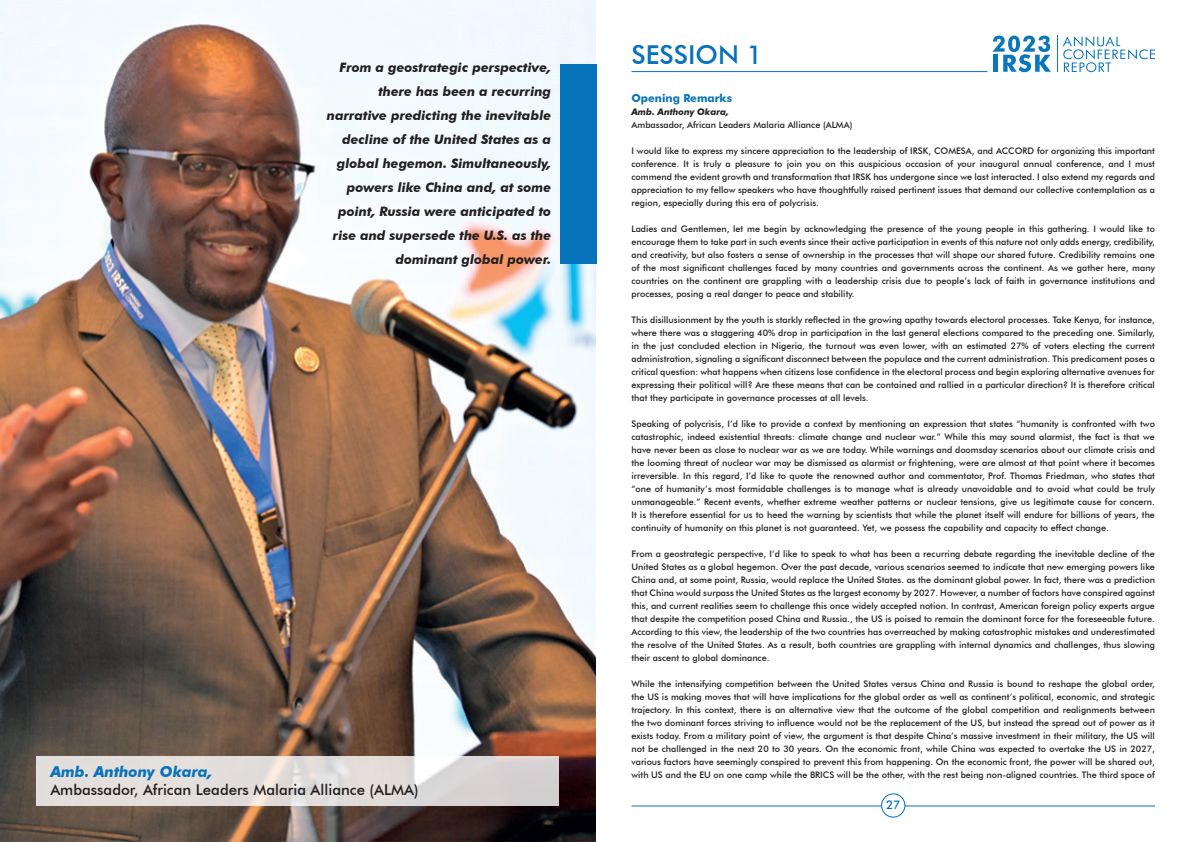
<style>
.page{position:relative;width:1191px;height:842px;background:#fff}
.page>*{position:absolute;margin:0;border:0;box-sizing:border-box;transform-origin:0 0}
.Title_Text{font:500 26px "Futura BT";color:#0672b9}
.Body_Text{font:500 15px "Futura BT";color:#231f20}
.Body_Text-2{font:italic 700 15px "Futura BT";color:#0672b9}
.Body_Text-3{font:italic 700 13px/24px "Futura BT";color:#231f20;text-align:right}
.t1{font:500 12px "Futura BT";color:#0672b9}
.Body_BLUE_Text_Tiltl{font:700 11px "Futura BT";color:#0672b9}
.Body_Text-4{font:500 9px/13px "Futura BT";color:#231f20;text-align:justify}
.Body_Text-5{font:italic 700 9px "Futura BT";color:#231f20}
</style>
<div class="page">
<svg style="left:992px;top:36px;width:59px;height:36px"></svg>
<hr style="left:1057px;top:36px;width:1px;height:36px;background:#0976bd">
<svg style="left:1063px;top:36px;width:92px;height:36px"></svg>
<hr style="left:631px;top:71px;width:356px;height:1px;background:#0672b9">
<hr style="left:631px;top:805px;width:524px;height:1px;background:#0672b9">
<div style="left:881px;top:794px;width:24px;height:23px;background:#fff;border-radius:50%"></div>
<div style="left:881px;top:793px;width:24px;height:25px;border:1px solid #0672b9;border-radius:50%"></div>
<img style="left:0;top:0;width:595px;height:841px">
<div style="left:560px;top:64px;width:37px;height:199px;background:#0672b9"></div>
<svg style="left:36px;top:756px;width:522px;height:50px;background:#e0dcda"></svg>
<p class="Title_Text" style="left:631px;top:39px;width:133px">SESSION 1</p>
<p class="Body_BLUE_Text_Tiltl" style="left:631px;top:92px;width:102px">Opening Remarks</p>
<p class="Body_Text-5" style="left:631px;top:107px;width:99px">Amb. Anthony Okara,</p>
<p class="Body_Text-4" style="left:631px;top:119px;width:222px">Ambassador, African Leaders Malaria Alliance (ALMA)</p>
<p class="Body_Text-4" style="left:631px;top:145px;width:525px">I would like to express my sincere appreciation to the leadership of IRSK, COMESA, and ACCORD for organizing this important conference. It is truly a pleasure to join you on this auspicious occasion of your inaugural annual conference, and I must commend the evident growth and transformation that IRSK has undergone since we last interacted. I also extend my regards and appreciation to my fellow speakers who have thoughtfully raised pertinent issues that demand our collective contemplation as a region, especially during this era of polycrisis.</p>
<p class="Body_Text-4" style="left:631px;top:223px;width:525px">Ladies and Gentlemen, let me begin by acknowledging the presence of the young people in this gathering. I would like to encourage them to take part in such events since their active participation in events of this nature not only adds energy, credibility, and creativity, but also fosters a sense of ownership in the processes that will shape our shared future. Credibility remains one of the most significant challenges faced by many countries and governments across the continent. As we gather here, many countries on the continent are grappling with a leadership crisis due to people’s lack of faith in governance institutions and processes, posing a real danger to peace and stability.</p>
<p class="Body_Text-4" style="left:631px;top:314px;width:525px">This disillusionment by the youth is starkly reflected in the growing apathy towards electoral processes. Take Kenya, for instance, where there was a staggering 40% drop in participation in the last general elections compared to the preceding one. Similarly, in the just concluded election in Nigeria, the turnout was even lower, with an estimated 27% of voters electing the current administration, signaling a significant disconnect between the populace and the current administration. This predicament poses a critical question: what happens when citizens lose confidence in the electoral process and begin exploring alternative avenues for expressing their political will? Are these means that can be contained and rallied in a particular direction? It is therefore critical that they participate in governance processes at all levels.</p>
<p class="Body_Text-4" style="left:631px;top:418px;width:525px">Speaking of polycrisis, I’d like to provide a context by mentioning an expression that states “humanity is confronted with two catastrophic, indeed existential threats: climate change and nuclear war.” While this may sound alarmist, the fact is that we have never been as close to nuclear war as we are today. While warnings and doomsday scenarios about our climate crisis and the looming threat of nuclear war may be dismissed as alarmist or frightening, were are almost at that point where it becomes irreversible. In this regard, I’d like to quote the renowned author and commentator, Prof. Thomas Friedman, who states that “one of humanity’s most formidable challenges is to manage what is already unavoidable and to avoid what could be truly unmanageable.” Recent events, whether extreme weather patterns or nuclear tensions, give us legitimate cause for concern.<br>It is therefore essential for us to heed the warning by scientists that while the planet itself will endure for billions of years, the continuity of humanity on this planet is not guaranteed. Yet, we possess the capability and capacity to effect change.</p>
<p class="Body_Text-4" style="left:631px;top:548px;width:525px">From a geostrategic perspective, I’d like to speak to what has been a recurring debate regarding the inevitable decline of the United States as a global hegemon. Over the past decade, various scenarios seemed to indicate that new emerging powers like China and, at some point, Russia, would replace the United States. as the dominant global power. In fact, there was a prediction that China would surpass the United States as the largest economy by 2027. However, a number of factors have conspired against this, and current realities seem to challenge this once widely accepted notion. In contrast, American foreign policy experts argue that despite the competition posed China and Russia., the US is poised to remain the dominant force for the foreseeable future.<br>According to this view, the leadership of the two countries has overreached by making catastrophic mistakes and underestimated the resolve of the United States. As a result, both countries are grappling with internal dynamics and challenges, thus slowing their ascent to global dominance.</p>
<p class="Body_Text-4" style="left:631px;top:678px;width:525px">While the intensifying competition between the United States versus China and Russia is bound to reshape the global order, the US is making moves that will have implications for the global order as well as continent’s political, economic, and strategic trajectory. In this context, there is an alternative view that the outcome of the global competition and realignments between the two dominant forces striving to influence would not be the replacement of the US, but instead the spread out of power as it exists today. From a military point of view, the argument is that despite China’s massive investment in their military, the US will not be challenged in the next 20 to 30 years. On the economic front, while China was expected to overtake the US in 2027, various factors have seemingly conspired to prevent this from happening. On the economic front, the power will be shared out,</p>
<p class="Body_Text-3" style="left:327px;top:56px;width:226px">From a geostrategic perspective, there has been a recurring narrative predicting the inevitable decline of the United States as a global hegemon. Simultaneously, powers like China and, at some point, Russia were anticipated to rise and supersede the U.S. as the dominant global power.</p>
<p class="Body_Text-2" style="left:50px;top:763px;width:164px">Amb. Anthony Okara,</p>
<p class="Body_Text-4" style="left:631px;top:769px;width:525px">with US and the EU on one camp while the BRICS will be the other, with the rest being non-aligned countries. The third space of</p>
<p class="Body_Text" style="left:50px;top:781px;width:370px">Ambassador, African Leaders Malaria Alliance (ALMA)</p>
<h3 class="t1" style="left:886px;top:798px;width:16px">27</h3>
</div>
